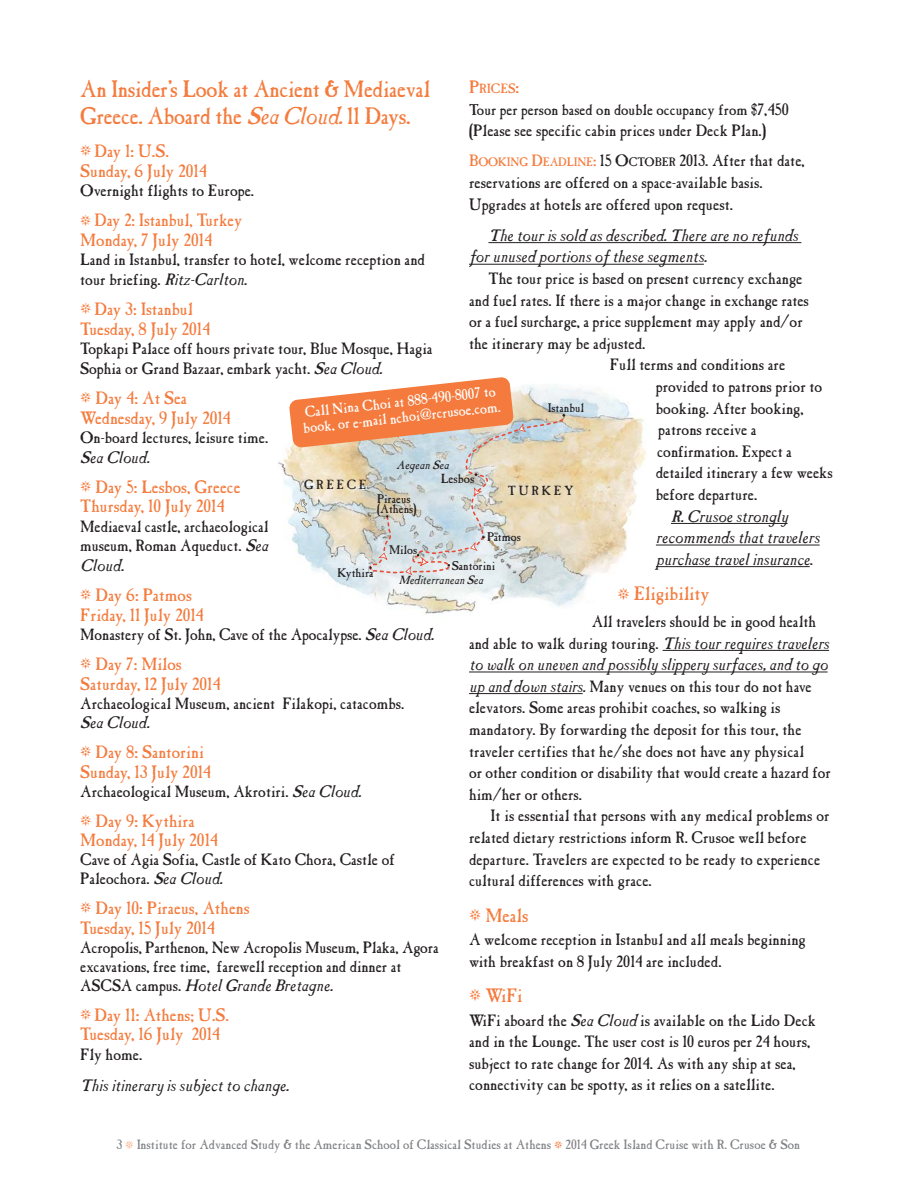
<style>
.page{position:relative;width:918px;height:1188px;background:#fff}
.page>*{position:absolute;margin:0;border:0;box-sizing:border-box;transform-origin:0 0}
.t1{font:24px/27px "Caslon Antique";letter-spacing:-.015em;color:#f47b3d}
.t2{font:19.5px "Caslon Antique";color:#f47b3d}
.t3{font:18px/19.5px "Caslon Antique";color:#f47b3d}
.t4{font:16.5px/21.6px "Caslon Antique";color:#231f20}
.t5{font:italic 16.5px/21.6px "Caslon Antique";color:#231f20}
.t6{font:16.5px/30.3px "Caslon Antique";color:#231f20;scale:.75 1}
.t7{font:15.75px "Caslon Antique";color:#231f20}
.t8{font:15px/15.8px "Caslon Antique";color:#fff}
.t9{font:13.5px "Caslon Antique";color:#808285}
.t10{font:13.5px "Caslon Antique";color:#f47b3d}
.t11{font:13.2px "Caslon Antique";letter-spacing:.2em;color:#231f20}
.t12{font:12.6px/10.8px "Caslon Antique";color:#231f20}
.t13{font:italic 12px "Caslon Antique";color:#231f20}
.s1{font-style:italic}
.s2{font-size:18px}
.s3{font-size:16.5px}
.s4{color:#f47b3d}
.s5{font-size:12.3px;color:#f47b3d}
.s6{font-size:12.3px}
.s7{font-style:normal}
</style>
<div class="page">
<hr style="left:488px;top:242px;width:313px;height:1px;background:#231f20">
<hr style="left:469px;top:264px;width:235px;height:1px;background:#231f20">
<hr style="left:671px;top:523px;width:117px;height:1px;background:#231f20">
<hr style="left:656px;top:545px;width:164px;height:1px;background:#231f20">
<hr style="left:656px;top:566px;width:154px;height:1px;background:#231f20">
<hr style="left:663px;top:650px;width:166px;height:1px;background:#231f20">
<hr style="left:469px;top:672px;width:68px;height:1px;background:#231f20">
<hr style="left:537px;top:672px;width:291px;height:1px;background:#231f20">
<hr style="left:469px;top:693px;width:114px;height:1px;background:#231f20">
<img style="left:278px;top:389px;width:369px;height:225px">
<svg style="left:289px;top:377px;width:276px;height:198px;background:#e0c7b4"></svg>
<svg style="left:618px;top:588px;width:11px;height:12px"></svg>
<h1 class="t1" style="left:80px;top:78px;width:351px">An Insider’s Look at Ancient &amp; Mediaeval<br>Greece. Aboard the <span class="s1">Sea Cloud.</span> 11 Days.</h1>
<p class="t3" style="left:80px;top:143px;width:128px;text-indent:14px">Day 1: U.S.<br>Sunday, 6 July 2014</p>
<p class="t4" style="left:80px;top:182px;width:175px">Overnight flights to Europe.</p>
<p class="t3" style="left:80px;top:213px;width:164px;text-indent:14px">Day 2: Istanbul, Turkey<br>Monday, 7 July 2014</p>
<p class="t4" style="left:80px;top:252px;width:346px;line-height:19.5px">Land in Istanbul, transfer to hotel, welcome reception and tour briefing. <span class="s1">Ritz-Carlton.</span></p>
<p class="t3" style="left:80px;top:301px;width:132px;text-align:center">Day 3: Istanbul<br>Tuesday, 8 July 2014</p>
<p class="t4" style="left:80px;top:341px;width:354px;line-height:19.5px">Topkapi Palace off hours private tour, Blue Mosque, Hagia<br>Sophia or Grand Bazaar, embark yacht. <span class="s1">Sea Cloud.</span></p>
<p class="t3" style="left:80px;top:390px;width:152px;text-indent:15px">Day 4: At Sea<br>Wednesday, 9 July 2014</p>
<p class="t4" style="left:80px;top:428px;width:190px">On-board lectures, leisure time.</p>
<p class="t5" style="left:80px;top:448px;width:71px">Sea Cloud.</p>
<p class="t3" style="left:80px;top:479px;width:162px;text-indent:15px">Day 5: Lesbos, Greece<br>Thursday, 10 July 2014</p>
<p class="t4" style="left:80px;top:518px;width:190px;line-height:19.5px;text-align:justify">Mediaeval castle, archaeological museum, Roman Aqueduct. <span class="s1">Sea Cloud.</span></p>
<p class="t3" style="left:80px;top:587px;width:125px;text-align:center">Day 6: Patmos<br>Friday, 11 July 2014</p>
<p class="t4" style="left:80px;top:625px;width:355px">Monastery of St. John, Cave of the Apocalypse. <span class="s1">Sea Cloud.</span></p>
<p class="t3" style="left:80px;top:656px;width:142px;text-indent:15px">Day 7: Milos<br>Saturday, 12 July 2014</p>
<p class="t4" style="left:80px;top:694px;width:326px">Archaeological Museum, ancient Filakopi, catacombs.</p>
<p class="t5" style="left:80px;top:714px;width:71px">Sea Cloud.</p>
<p class="t3" style="left:80px;top:745px;width:132px;text-align:center">Day 8: Santorini<br>Sunday, 13 July 2014</p>
<p class="t4" style="left:80px;top:782px;width:283px">Archaeological Museum, Akrotiri. <span class="s1">Sea Cloud.</span></p>
<p class="t3" style="left:80px;top:813px;width:139px;text-align:center">Day 9: Kythira<br>Monday, 14 July 2014</p>
<p class="t4" style="left:80px;top:852px;width:316px;line-height:19.2px">Cave of Agia Sofia, Castle of Kato Chora, Castle of<br>Paleochora. <span class="s1">Sea Cloud.</span></p>
<p class="t3" style="left:80px;top:900px;width:171px;text-indent:15px">Day 10: Piraeus, Athens<br>Tuesday, 15 July 2014</p>
<p class="t4" style="left:80px;top:939px;width:360px;line-height:19.2px">Acropolis, Parthenon, New Acropolis Museum, Plaka, Agora excavations, free time, farewell reception and dinner at<br>ASCSA campus. <span class="s1">Hotel Grande Bretagne.</span></p>
<p class="t3" style="left:80px;top:1007px;width:150px;text-indent:14px">Day 11: Athens; U.S.<br>Tuesday, 16 July 2014</p>
<p class="t4" style="left:80px;top:1045px;width:64px">Fly home.</p>
<p class="t5" style="left:80px;top:1077px;width:210px">This itinerary is subject to change.</p>
<p class="t10" style="left:469px;top:84px;width:52px"><span class="s2">P</span>RICES<span class="s2">:</span></p>
<p class="t7" style="left:469px;top:104px;width:321px">Tour per person based on double occupancy from <span class="s3">$7,450</span></p>
<p class="t6" style="left:469px;top:117px;width:449px">(Please see specific cabin prices under Deck Plan.)<br><span class="s4">B</span><span class="s5">OOKING</span> <span class="s4">D</span><span class="s5">EADLINE</span><span class="s4">:</span> 15 O<span class="s6">CTOBER</span> 2013. After that date,</p>
<p class="t4" style="left:469px;top:173px;width:295px">reservations are offered on a space-available basis.<br>Upgrades at hotels are offered upon request.</p>
<p class="t5" style="left:469px;top:226px;width:331px;text-indent:19px">The tour is sold as described. There are no refunds for unused portions of these segments.</p>
<p class="t4" style="left:488px;top:270px;width:315px">The tour price is based on present currency exchange</p>
<p class="t4" style="left:469px;top:291px;width:341px">and fuel rates. If there is a major change in exchange rates</p>
<p class="t4" style="left:469px;top:313px;width:335px">or a fuel surcharge, a price supplement may apply and/or</p>
<p class="t4" style="left:469px;top:334px;width:178px">the itinerary may be adjusted.</p>
<p class="t4" style="left:610px;top:356px;width:177px">Full terms and conditions are</p>
<p class="t4" style="left:656px;top:378px;width:168px">provided to patrons prior to</p>
<p class="t4" style="left:656px;top:399px;width:149px">booking. After booking,</p>
<p class="t4" style="left:658px;top:421px;width:100px">patrons receive a</p>
<p class="t4" style="left:657px;top:442px;width:136px">confirmation. Expect a</p>
<p class="t4" style="left:656px;top:464px;width:178px">detailed itinerary a few weeks</p>
<p class="t4" style="left:656px;top:486px;width:103px">before departure.</p>
<p class="t5" style="left:656px;top:507px;width:165px;text-indent:15px">R. Crusoe strongly recommends that travelers purchase travel insurance<span class="s7">.</span></p>
<p class="t2" style="left:634px;top:587px;width:77px">Eligibility</p>
<p class="t4" style="left:469px;top:612px;width:363px;text-indent:123px">All travelers should be in good health and able to walk during touring. <span class="s1">This tour requires travelers to walk on uneven and possibly slippery surfaces, and to go up and down stairs.</span> Many venues on this tour do not have elevators. Some areas prohibit coaches, so walking is mandatory. By forwarding the deposit for this tour, the traveler certifies that he/she does not have any physical<br>or other condition or disability that would create a hazard for him/her or others.</p>
<p class="t4" style="left:469px;top:807px;width:362px;text-indent:22px">It is essential that persons with any medical problems or related dietary restrictions inform R. Crusoe well before departure. Travelers are expected to be ready to experience cultural differences with grace.</p>
<p class="t2" style="left:485px;top:908px;width:44px">Meals</p>
<p class="t4" style="left:469px;top:931px;width:338px">A welcome reception in Istanbul and all meals beginning with breakfast on 8 July 2014 are included.</p>
<p class="t2" style="left:485px;top:988px;width:39px">WiFi</p>
<p class="t4" style="left:469px;top:1011px;width:349px">WiFi aboard the <span class="s1">Sea Cloud</span> is available on the Lido Deck and in the Lounge. The user cost is 10 euros per 24 hours, subject to rate change for 2014. As with any ship at sea, connectivity can be spotty, as it relies on a satellite.</p>
<p class="t8" style="left:301px;top:406px;width:200px;rotate:-6deg">Call Nina Choi at 888-490-8007 to book, or e-mail nchoi@rcrusoe.com.</p>
<p class="t12" style="left:548px;top:403px;width:38px">Istanbul</p>
<p class="t13" style="left:396px;top:460px;width:54px">Aegean Sea</p>
<p class="t11" style="left:441px;top:474px;width:35px">Lesbos</p>
<p class="t11" style="left:304px;top:480px;width:64px">GREECE</p>
<p class="t11" style="left:508px;top:486px;width:67px">TURKEY</p>
<p class="t12" style="left:377px;top:494px;width:41px">Piraeus (Athens)</p>
<p class="t12" style="left:487px;top:533px;width:35px">Patmos</p>
<p class="t12" style="left:389px;top:546px;width:30px">Milos</p>
<p class="t12" style="left:452px;top:562px;width:45px">Santorini</p>
<p class="t12" style="left:337px;top:569px;width:38px">Kythira</p>
<p class="t13" style="left:399px;top:575px;width:86px">Mediterranean Sea</p>
<p class="t9" style="left:116px;top:1140px;width:685px">3 Institute for Advanced Study &amp; the American School of Classical Studies at Athens 2014 Greek Island Cruise with R. Crusoe &amp; Son</p>
</div>
